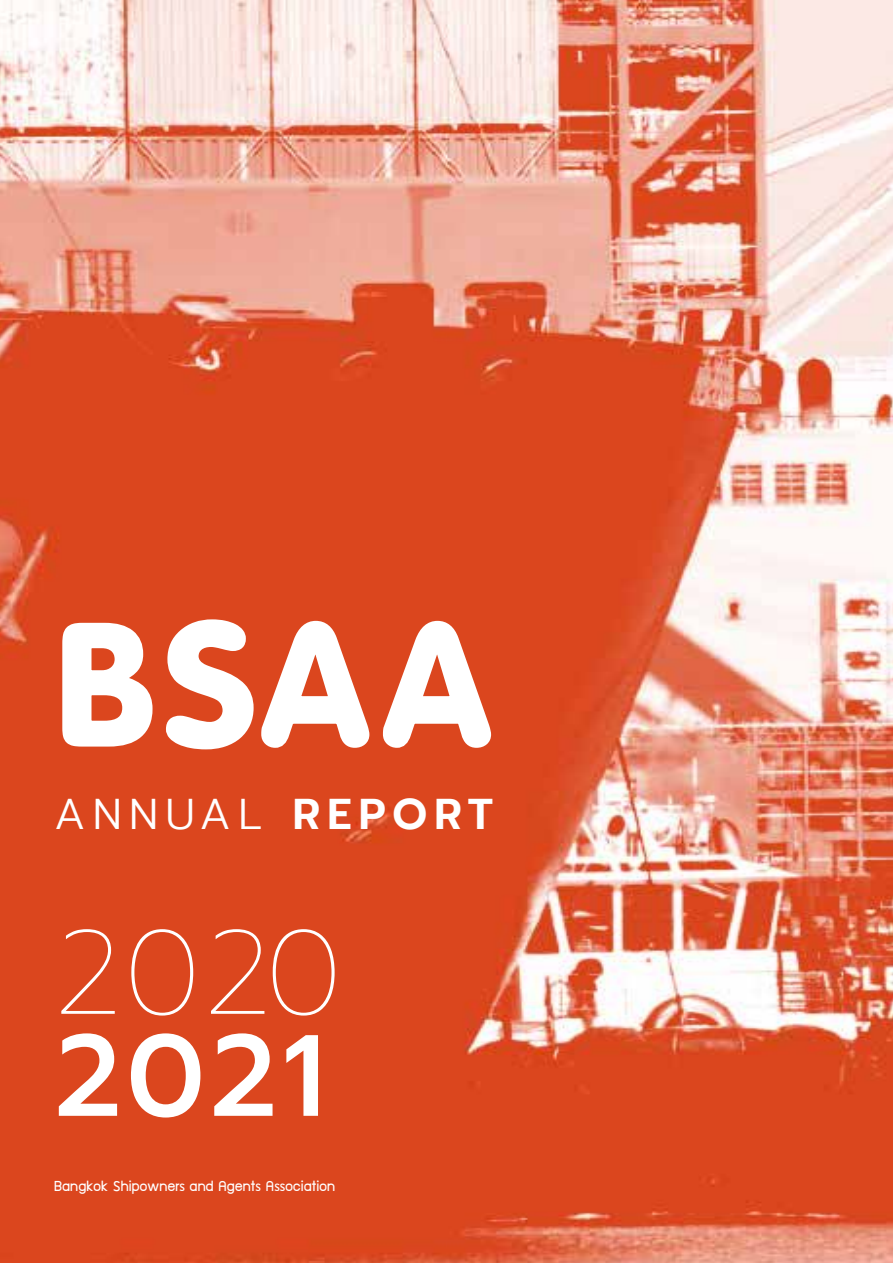
<style>
.page{position:relative;width:893px;height:1263px;background:#fff}
.page>*{position:absolute;margin:0;border:0;box-sizing:border-box;transform-origin:0 0}
.t1{font:251.55px "PSL Omyim SP";color:#fff}
.t2{font:100 118.5px "Prompt";color:#fff}
.t3{font:500 115.35px "Prompt";color:#fff}
.t4{font:600 42.9px "Prompt";letter-spacing:.17em;color:#fff}
.t5{font:300 42.9px "Prompt";letter-spacing:.17em;color:#fff}
.t6{font:16.5px "supermarket";letter-spacing:.01em;color:#fff}
</style>
<div class="page">
<img style="left:0;top:0;width:893px;height:1263px">
<svg style="left:58px;top:620px;width:98px;height:130px"></svg>
<svg style="left:163px;top:616px;width:332px;height:137px"></svg>
<h1 class="t1" style="left:54px;top:547px;width:435px">BSAA</h1>
<h3 class="t5" style="left:54px;top:785px;width:209px">ANNUAL</h3>
<h3 class="t4" style="left:293px;top:783px;width:202px">REPORT</h3>
<h2 class="t2" style="left:54px;top:892px;width:289px">2020</h2>
<h3 class="t3" style="left:54px;top:993px;width:272px">2021</h3>
<p class="t6" style="left:54px;top:1174px;width:283px">Bangkok Shipowners and Agents Association</p>
</div>
